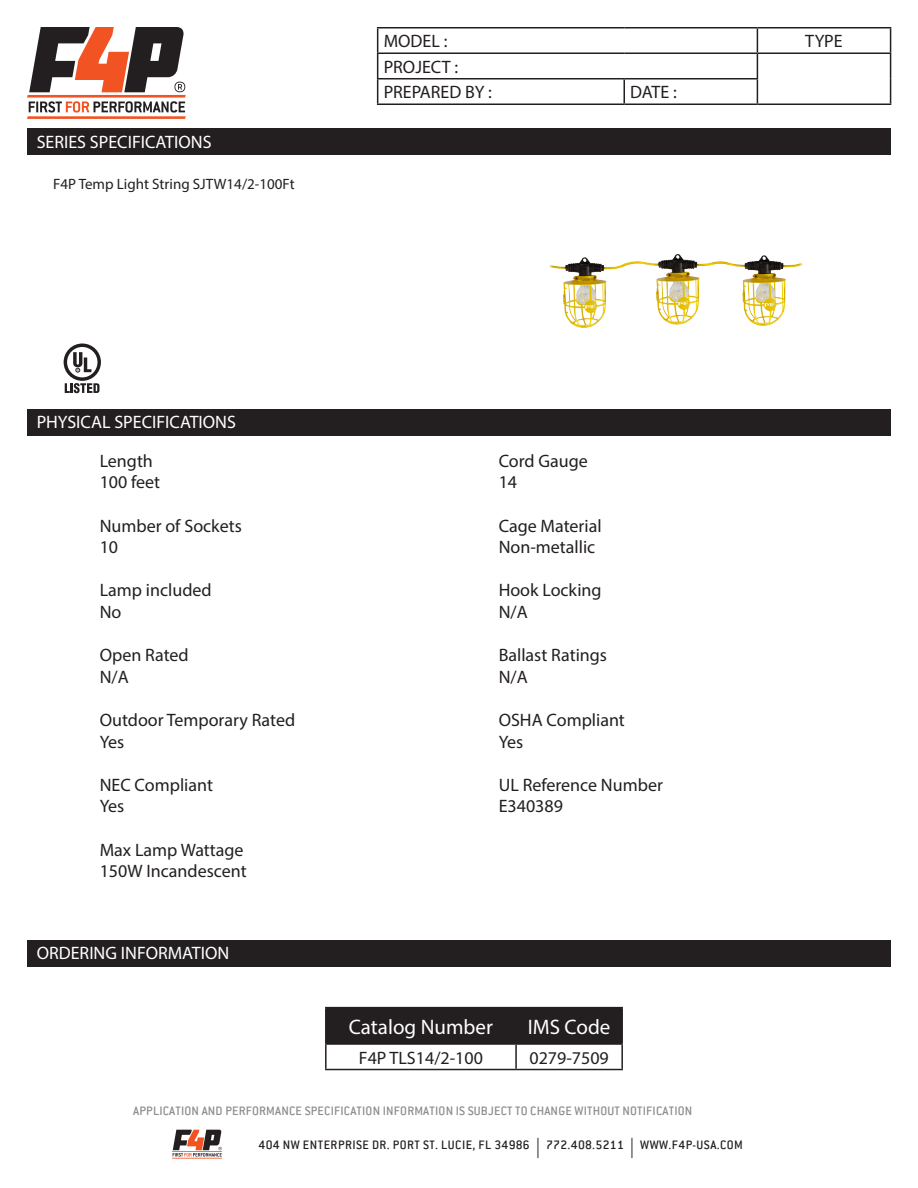
<style>
.page{position:relative;width:918px;height:1188px;background:#fff}
.page>*{position:absolute;margin:0;border:0;box-sizing:border-box;transform-origin:0 0}
.t1{font:21px "Myriad Pro";color:#fff}
.t2{font:18px/21.6px "Myriad Pro";color:#231f20}
.t3{font:18px "Myriad Pro";color:#fff}
.t4{font:15px "Myriad Pro";color:#231f20}
.t5{font:500 13.5px "Conduit ITC";letter-spacing:.015em;color:#8b8c8e}
.t6{font:500 13.5px "Conduit ITC";letter-spacing:.035em;color:#231f20}
.s1{font-family:"Myriad Pro";font-weight:400;font-size:20.25px}
</style>
<div class="page">
<svg style="left:27px;top:27px;width:159px;height:92px"></svg>
<hr style="left:172px;top:1151px;width:50px;height:1px;background:#f15422">
<hr style="left:172px;top:1158px;width:50px;height:1px;background:#f15422">
<svg style="left:173px;top:1130px;width:49px;height:27px"></svg>
<hr style="left:377px;top:27px;width:247px;height:1px;background:#231f20">
<hr style="left:624px;top:27px;width:133px;height:1px;background:#231f20">
<hr style="left:757px;top:27px;width:134px;height:1px;background:#231f20">
<hr style="left:377px;top:52px;width:247px;height:2px;background:#231f20">
<hr style="left:624px;top:52px;width:133px;height:2px;background:#231f20">
<hr style="left:757px;top:52px;width:134px;height:2px;background:#231f20">
<hr style="left:377px;top:78px;width:247px;height:2px;background:#231f20">
<svg style="left:377px;top:28px;width:1px;height:76px"></svg>
<hr style="left:624px;top:78px;width:134px;height:2px;background:#231f20">
<hr style="left:623px;top:80px;width:2px;height:24px;background:#231f20">
<svg style="left:757px;top:28px;width:1px;height:76px"></svg>
<svg style="left:890px;top:28px;width:1px;height:76px"></svg>
<hr style="left:377px;top:104px;width:247px;height:1px;background:#231f20">
<hr style="left:624px;top:104px;width:133px;height:1px;background:#231f20">
<hr style="left:757px;top:104px;width:134px;height:1px;background:#231f20">
<div style="left:27px;top:129px;width:864px;height:26px;background:#231f20"></div>
<div style="left:27px;top:410px;width:864px;height:26px;background:#231f20"></div>
<div style="left:27px;top:940px;width:864px;height:27px;background:#231f20"></div>
<div style="left:327px;top:1008px;width:294px;height:35px;background:#231f20"></div>
<hr style="left:325px;top:1007px;width:191px;height:1px;background:#231f20">
<hr style="left:325px;top:1008px;width:2px;height:35px;background:#231f20">
<hr style="left:516px;top:1007px;width:107px;height:1px;background:#231f20">
<hr style="left:515px;top:1008px;width:2px;height:35px;background:#231f20">
<hr style="left:621px;top:1008px;width:2px;height:35px;background:#231f20">
<hr style="left:325px;top:1043px;width:191px;height:2px;background:#231f20">
<hr style="left:325px;top:1045px;width:2px;height:24px;background:#231f20">
<hr style="left:516px;top:1043px;width:107px;height:2px;background:#231f20">
<hr style="left:515px;top:1045px;width:2px;height:24px;background:#231f20">
<hr style="left:621px;top:1045px;width:2px;height:24px;background:#231f20">
<hr style="left:325px;top:1069px;width:191px;height:1px;background:#231f20">
<hr style="left:516px;top:1069px;width:107px;height:1px;background:#231f20">
<img style="left:549px;top:254px;width:255px;height:73px">
<svg style="left:64px;top:344px;width:37px;height:49px"></svg>
<p class="t3" style="left:37px;top:131px;width:176px">SERIES SPECIFICATIONS</p>
<p class="t4" style="left:53px;top:175px;width:243px">F4P Temp Light String SJTW14/2-100Ft</p>
<p class="t2" style="left:384px;top:30px;width:65px">MODEL :</p>
<p class="t2" style="left:805px;top:30px;width:39px">TYPE</p>
<p class="t2" style="left:384px;top:54px;width:110px;line-height:25.5px">PROJECT :<br>PREPARED BY :</p>
<p class="t2" style="left:630px;top:81px;width:48px">DATE :</p>
<p class="t3" style="left:37px;top:411px;width:201px">PHYSICAL SPECIFICATIONS</p>
<p class="t2" style="left:100px;top:450px;width:62px">Length<br>100 feet</p>
<p class="t2" style="left:100px;top:514px;width:144px">Number of Sockets<br>10</p>
<p class="t2" style="left:100px;top:579px;width:113px">Lamp included<br>No</p>
<p class="t2" style="left:100px;top:644px;width:90px">Open Rated<br>N/A</p>
<p class="t2" style="left:100px;top:709px;width:197px">Outdoor Temporary Rated<br>Yes</p>
<p class="t2" style="left:100px;top:774px;width:115px">NEC Compliant<br>Yes</p>
<p class="t2" style="left:100px;top:838px;width:149px">Max Lamp Wattage<br>150W Incandescent</p>
<p class="t3" style="left:37px;top:942px;width:194px">ORDERING INFORMATION</p>
<p class="t2" style="left:499px;top:450px;width:91px">Cord Gauge<br>14</p>
<p class="t2" style="left:499px;top:514px;width:105px">Cage Material<br>Non-metallic</p>
<p class="t2" style="left:499px;top:579px;width:104px">Hook Locking<br>N/A</p>
<p class="t2" style="left:499px;top:644px;width:110px">Ballast Ratings<br>N/A</p>
<p class="t2" style="left:499px;top:709px;width:128px">OSHA Compliant<br>Yes</p>
<p class="t2" style="left:499px;top:774px;width:166px">UL Reference Number<br>E340389</p>
<p class="t1" style="left:349px;top:1014px;width:146px">Catalog Number</p>
<p class="t1" style="left:528px;top:1014px;width:84px">IMS Code</p>
<p class="t2" style="left:359px;top:1046px;width:126px">F4P TLS14/2-100</p>
<p class="t2" style="left:529px;top:1046px;width:81px">0279-7509</p>
<p class="t5" style="left:133px;top:1103px;width:561px">APPLICATION AND PERFORMANCE SPECIFICATION INFORMATION IS SUBJECT TO CHANGE WITHOUT NOTIFICATION</p>
<p class="t6" style="left:259px;top:1137px;width:486px">404 NW ENTERPRISE DR. PORT ST. LUCIE, FL 34986 <span class="s1">|</span> 772.408.5211 <span class="s1">|</span> WWW.F4P-USA.COM</p>
</div>
